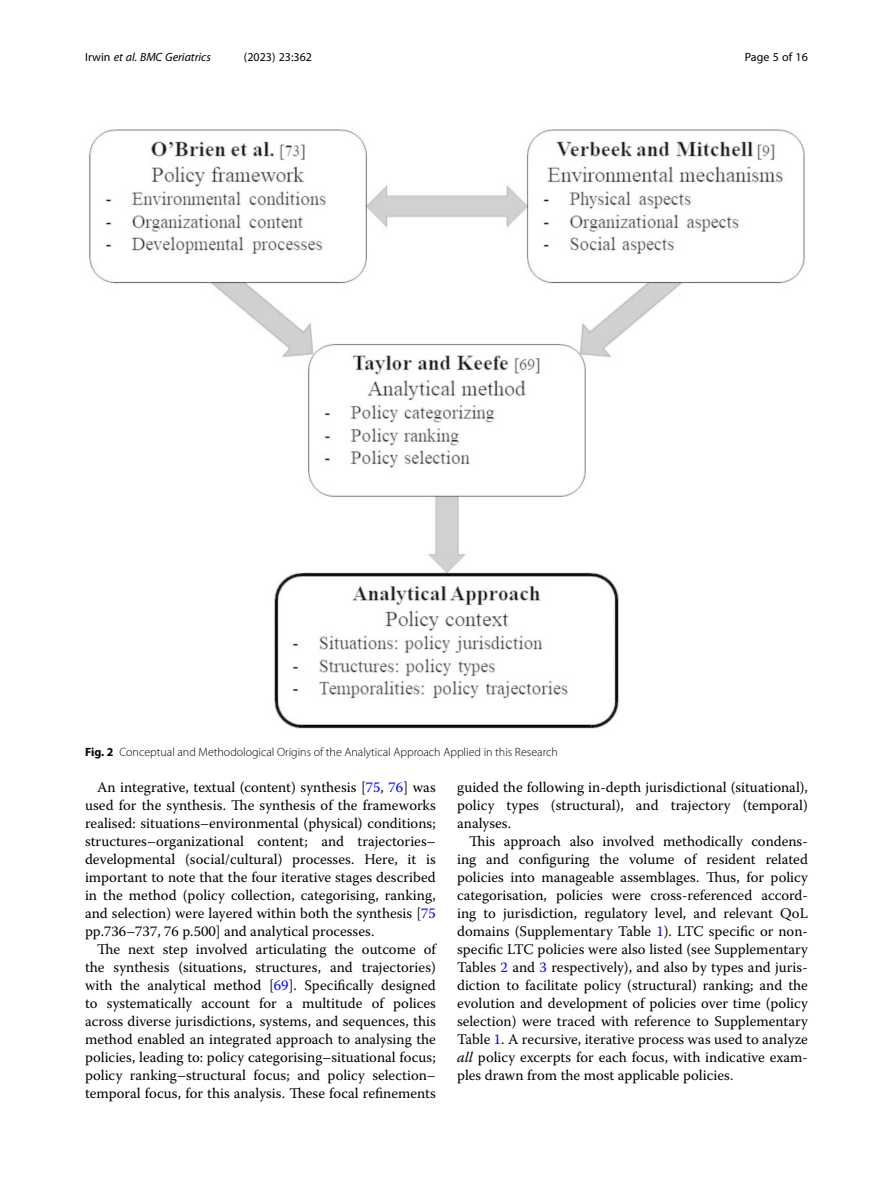
<style>
.page{position:relative;width:893px;height:1191px;background:#fff}
.page>*{position:absolute;margin:0;border:0;box-sizing:border-box;transform-origin:0 0}
.Body_Text_Indent{font:14.7px/18px "Warnock Pro";color:#000;text-align:justify}
.Figure_Caption{font:300 12px "Myriad Pro";color:#000}
.t1{font:italic 12px "Myriad Pro";color:#000}
.t2{font:12px "Myriad Pro";color:#000}
.s1{font-style:normal}
.s2{font-weight:700}
.s3{color:#00f}
.s4{font-style:italic}
</style>
<div class="page">
<img style="left:89px;top:129px;width:716px;height:600px">
<p class="t1" style="left:85px;top:50px;width:127px"><span class="s1">Irwin</span> et al. BMC Geriatrics</p>
<p class="t2" style="left:244px;top:50px;width:70px">(2023) 23:362</p>
<p class="t2" style="left:745px;top:50px;width:65px">Page 5 of 16</p>
<p class="Figure_Caption" style="left:85px;top:745px;width:474px"><span class="s2">Fig. 2</span> Conceptual and Methodological Origins of the Analytical Approach Applied in this Research</p>
<p class="Body_Text_Indent" style="left:85px;top:778px;width:352px;text-indent:12px">An integrative, textual (content) synthesis [<span class="s3">75</span>, <span class="s3">76</span>] was used for the synthesis. The synthesis of the frameworks realised: situations–environmental (physical) conditions; structures–organizational content; and trajectories– developmental (social/cultural) processes. Here, it is important to note that the four iterative stages described in the method (policy collection, categorising, ranking, and selection) were layered within both the synthesis [<span class="s3">75 </span>pp.736–737, 76 p.500] and analytical processes.</p>
<p class="Body_Text_Indent" style="left:85px;top:940px;width:352px;text-indent:12px">The next step involved articulating the outcome of the synthesis (situations, structures, and trajectories) with the analytical method [<span class="s3">69</span>]. Specifically designed to systematically account for a multitude of polices across diverse jurisdictions, systems, and sequences, this method enabled an integrated approach to analysing the policies, leading to: policy categorising–situational focus; policy ranking–structural focus; and policy selection– temporal focus, for this analysis. These focal refinements</p>
<p class="Body_Text_Indent" style="left:457px;top:778px;width:352px">guided the following in-depth jurisdictional (situational), policy types (structural), and trajectory (temporal) analyses.</p>
<p class="Body_Text_Indent" style="left:457px;top:832px;width:352px;text-indent:12px">This approach also involved methodically condens&shy;ing and configuring the volume of resident related policies into manageable assemblages. Thus, for policy categorisation, policies were cross-referenced accord&shy;ing to jurisdiction, regulatory level, and relevant QoL domains (Supplementary Table <span class="s3">1</span>). LTC specific or non&shy;specific LTC policies were also listed (see Supplementary Tables <span class="s3">2</span> and <span class="s3">3</span> respectively), and also by types and juris&shy;diction to facilitate policy (structural) ranking; and the evolution and development of policies over time (policy selection) were traced with reference to Supplementary Table <span class="s3">1</span>. A recursive, iterative process was used to analyze <span class="s4">all</span> policy excerpts for each focus, with indicative exam&shy;ples drawn from the most applicable policies.</p>
</div>
